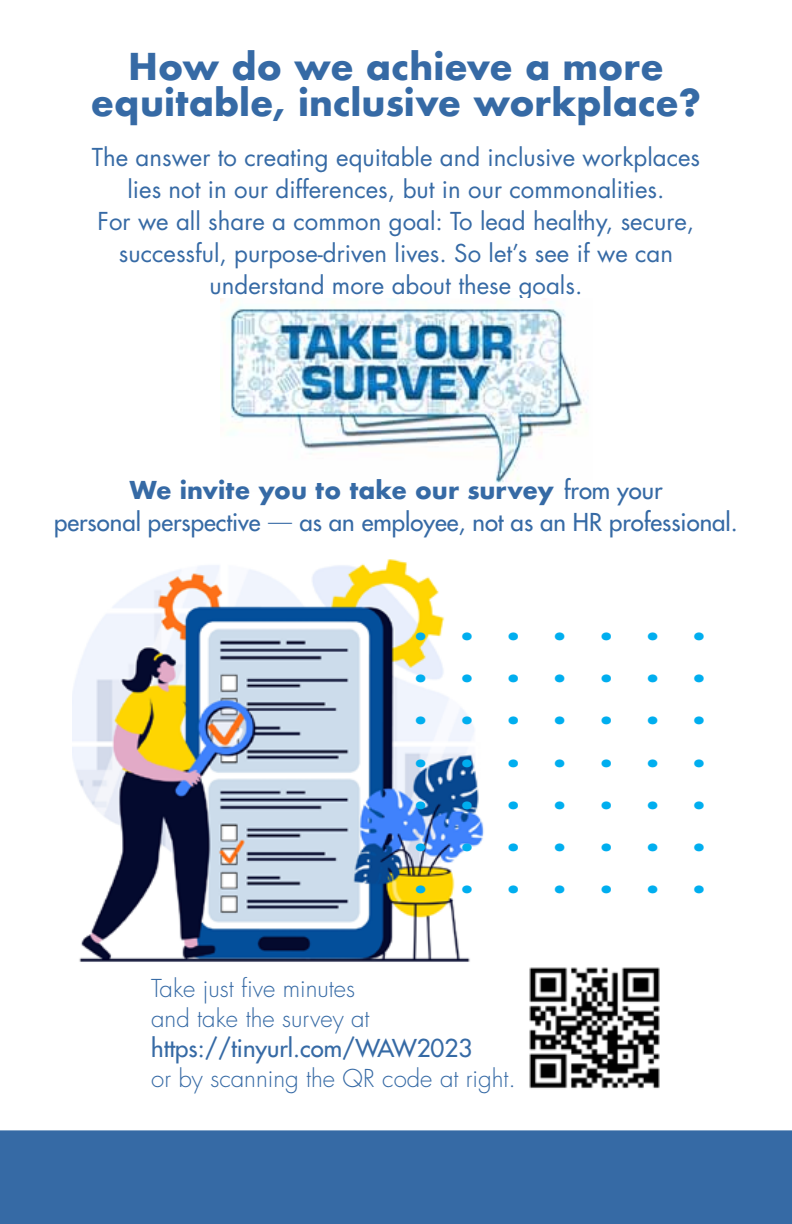
<style>
.page{position:relative;width:792px;height:1224px;background:#fff}
.page>*{position:absolute;margin:0;border:0;box-sizing:border-box;transform-origin:0 0}
.t1{font:700 36px/36px "Futura";color:#366aa5;text-align:center}
.t2{font:800 31.6px/42.2px "Futura";color:#00aeef;text-align:justify}
.t3{font:24px/32px "Futura";color:#366aa5;text-align:center}
.t4{font:24px/32px "Futura";color:#366aa5;text-align:center}
.t5{font:300 24px/30px "Futura";color:#366aa5}
.s1{font-weight:700}
.s2{font-weight:300}
</style>
<div class="page">
<div style="left:0;top:1130px;width:792px;height:94px;background:#366aa5"></div>
<img style="left:220px;top:298px;width:368px;height:185px">
<img style="left:529px;top:967px;width:131px;height:122px">
<img style="left:72px;top:559px;width:412px;height:403px">
<h1 class="t1" style="left:91px;top:49px;width:612px">How do we achieve a more equitable, inclusive workplace?</h1>
<p class="t3" style="left:92px;top:141px;width:610px">The answer to creating equitable and inclusive workplaces lies not in our differences, but in our commonalities.<br>For we all share a common goal: To lead healthy, secure, successful, purpose-driven lives. So let’s see if we can understand more about these goals.</p>
<p class="t4" style="left:54px;top:474px;width:685px"><span class="s1">We invite you to take our survey</span> from your<br>personal perspective <span class="s2">—</span> as an employee, not as an HR professional.</p>
<h2 class="t2" style="left:414px;top:607px;width:293px">....... ....... ....... ....... ....... ....... .......</h2>
<p class="t5" style="left:151px;top:974px;width:220px">Take just five minutes and take the survey at</p>
<p class="t4" style="left:151px;top:1032px;width:323px">https://tinyurl.com/WAW2023</p>
<p class="t5" style="left:151px;top:1064px;width:366px">or by scanning the QR code at right.</p>
</div>
